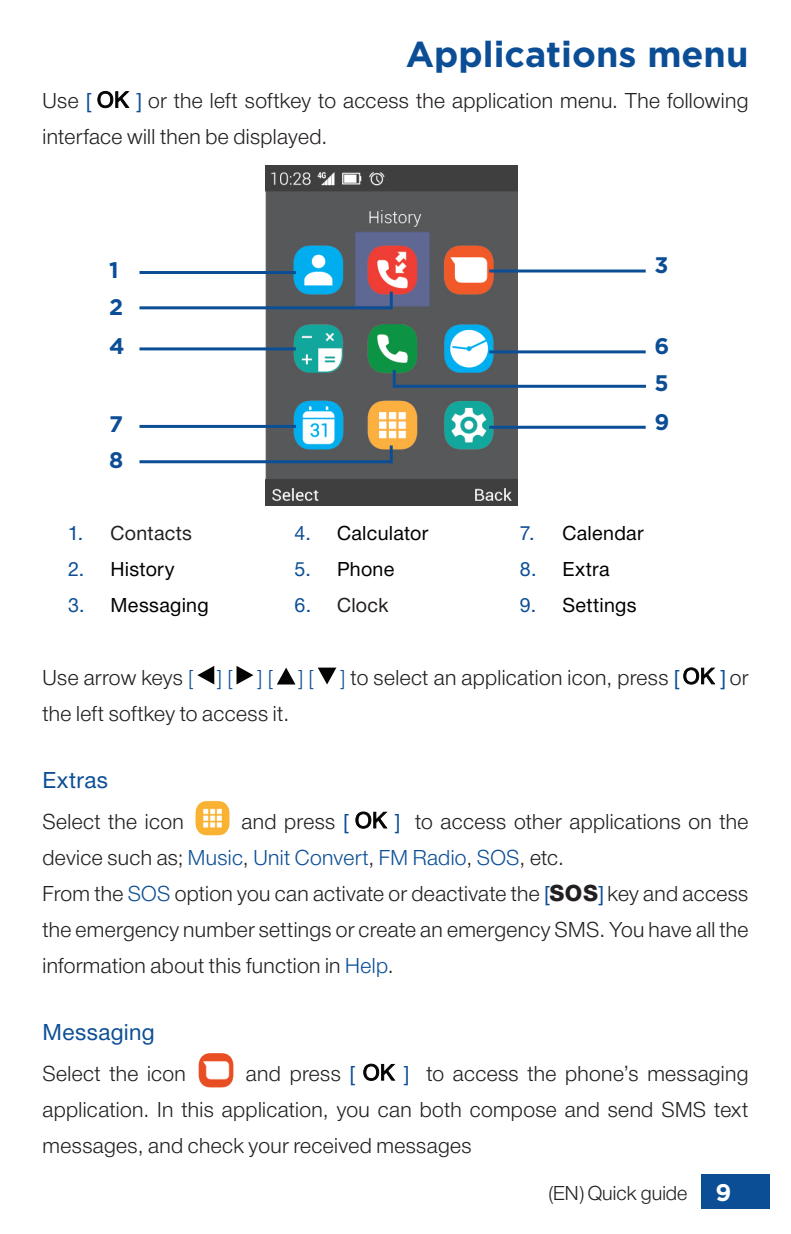
<style>
.page{position:relative;width:791px;height:1234px;background:#fff}
.page>*{position:absolute;margin:0;border:0;box-sizing:border-box;transform-origin:0 0}
.t1{font:700 36px "Gotham HTF";color:#0c4e96}
.t2{font:24px "NH55";letter-spacing:.015em;color:#0c4e96}
.t3{font:22.5px/36px "NH45";letter-spacing:.015em;color:#231f20}
.t4{font:700 22.5px "Gotham HTF";color:#0c4e96}
.t5{font:21px "NH55";letter-spacing:.015em;color:#000}
.t6{font:21px "NH55";letter-spacing:.015em;color:#231f20}
.t7{font:21px "NH45";color:#231f20}
.s1{font-family:"NH55";color:#0c4e96}
.s2{color:#0c4e96}
.s3{font-family:"NH85";font-size:24px}
.s4{font-family:"Gotham HTF";font-weight:700;font-size:24px;color:#fff}
</style>
<div class="page">
<div style="left:701px;top:1174px;width:68px;height:34px;background:#0c4e96"></div>
<svg style="left:97px;top:91px;width:33px;height:17px"></svg>
<svg style="left:197px;top:666px;width:17px;height:18px"></svg>
<svg style="left:236px;top:666px;width:17px;height:18px"></svg>
<svg style="left:277px;top:667px;width:18px;height:17px"></svg>
<svg style="left:318px;top:667px;width:18px;height:17px"></svg>
<svg style="left:683px;top:667px;width:33px;height:17px"></svg>
<img style="left:195px;top:800px;width:35px;height:36px">
<svg style="left:355px;top:811px;width:33px;height:17px"></svg>
<img style="left:198px;top:1053px;width:36px;height:35px">
<svg style="left:363px;top:1063px;width:33px;height:17px"></svg>
<img style="left:265px;top:165px;width:252px;height:340px">
<hr style="left:139px;top:271px;width:157px;height:3px;background:#0c4e96">
<hr style="left:139px;top:425px;width:157px;height:3px;background:#0c4e96">
<hr style="left:139px;top:347px;width:157px;height:3px;background:#0c4e96">
<hr style="left:489px;top:269px;width:157px;height:3px;background:#0c4e96">
<hr style="left:489px;top:350px;width:157px;height:3px;background:#0c4e96">
<hr style="left:489px;top:425px;width:157px;height:3px;background:#0c4e96">
<hr style="left:139px;top:306px;width:252px;height:3px;background:#0c4e96">
<hr style="left:390px;top:291px;width:3px;height:18px;background:#0c4e96">
<hr style="left:139px;top:460px;width:252px;height:3px;background:#0c4e96">
<hr style="left:390px;top:445px;width:3px;height:18px;background:#0c4e96">
<hr style="left:394px;top:384px;width:252px;height:3px;background:#0c4e96">
<hr style="left:393px;top:370px;width:3px;height:17px;background:#0c4e96">
<h1 class="t1" style="left:406px;top:33px;width:344px">Applications menu</h1>
<p class="t3" style="left:43px;top:82px;width:707px;text-indent:94px"><span class="s1">]</span> or the left softkey to access the application menu. The following interface will then be displayed.</p>
<p class="t3" style="left:43px;top:82px;width:50px">Use <span class="s1">[</span></p>
<p class="t4" style="left:109px;top:257px;width:11px">1</p>
<p class="t4" style="left:109px;top:293px;width:16px">2</p>
<p class="t4" style="left:109px;top:333px;width:17px">4</p>
<p class="t4" style="left:109px;top:410px;width:15px">7</p>
<p class="t4" style="left:109px;top:447px;width:16px">8</p>
<p class="t6" style="left:68px;top:520px;width:125px"><span class="s2">1.</span> Contacts</p>
<p class="t5" style="left:68px;top:556px;width:108px"><span class="s2">2.</span> History</p>
<p class="t5" style="left:68px;top:592px;width:142px"><span class="s2">3.</span> Messaging</p>
<p class="t5" style="left:295px;top:520px;width:135px"><span class="s2">4.</span> Calculator</p>
<p class="t5" style="left:295px;top:556px;width:101px"><span class="s2">5.</span> Phone</p>
<p class="t6" style="left:295px;top:592px;width:96px"><span class="s2">6.</span> Clock</p>
<p class="t4" style="left:654px;top:252px;width:15px">3</p>
<p class="t4" style="left:654px;top:333px;width:16px">6</p>
<p class="t4" style="left:654px;top:370px;width:16px">5</p>
<p class="t4" style="left:654px;top:408px;width:16px">9</p>
<p class="t5" style="left:520px;top:520px;width:125px"><span class="s2">7.</span> Calendar</p>
<p class="t5" style="left:520px;top:556px;width:91px"><span class="s2">8.</span> Extra</p>
<p class="t5" style="left:520px;top:592px;width:118px"><span class="s2">9.</span> Settings</p>
<p class="t3" style="left:43px;top:658px;width:638px">Use arrow keys <span class="s2">[ ] [ ] [ ] [ ]</span> to select an application icon, press <span class="s1">[</span></p>
<p class="t3" style="left:720px;top:658px;width:30px"><span class="s1">]</span> or</p>
<p class="t3" style="left:43px;top:694px;width:248px">the left softkey to access it.</p>
<p class="t2" style="left:43px;top:765px;width:67px">Extras</p>
<p class="t3" style="left:43px;top:802px;width:143px">Select the icon</p>
<p class="t3" style="left:241px;top:802px;width:109px">and press <span class="s1">[</span></p>
<p class="t3" style="left:43px;top:802px;width:707px;text-indent:352px"><span class="s1">]</span> to access other applications on the device such as; <span class="s2">Music</span>, <span class="s2">Unit Convert</span>, <span class="s2">FM Radio</span>, <span class="s2">SOS</span>, etc.<br>From the <span class="s2">SOS</span> option you can activate or deactivate the <span class="s1">[</span><span class="s3">SOS</span><span class="s1">]</span> key and access the emergency number settings or create an emergency SMS. You have all the information about this function in <span class="s2">Help</span>.</p>
<p class="t2" style="left:43px;top:1017px;width:114px">Messaging</p>
<p class="t3" style="left:43px;top:1054px;width:145px">Select the icon</p>
<p class="t3" style="left:246px;top:1054px;width:111px">and press <span class="s1">[</span></p>
<p class="t3" style="left:43px;top:1054px;width:707px;text-align:justify;text-indent:361px"><span class="s1">]</span> to access the phone’s messaging application. In this application, you can both compose and send SMS text messages, and check your received messages</p>
<p class="t7" style="left:548px;top:1179px;width:184px">(EN) Quick guide <span class="s4">9</span></p>
</div>
